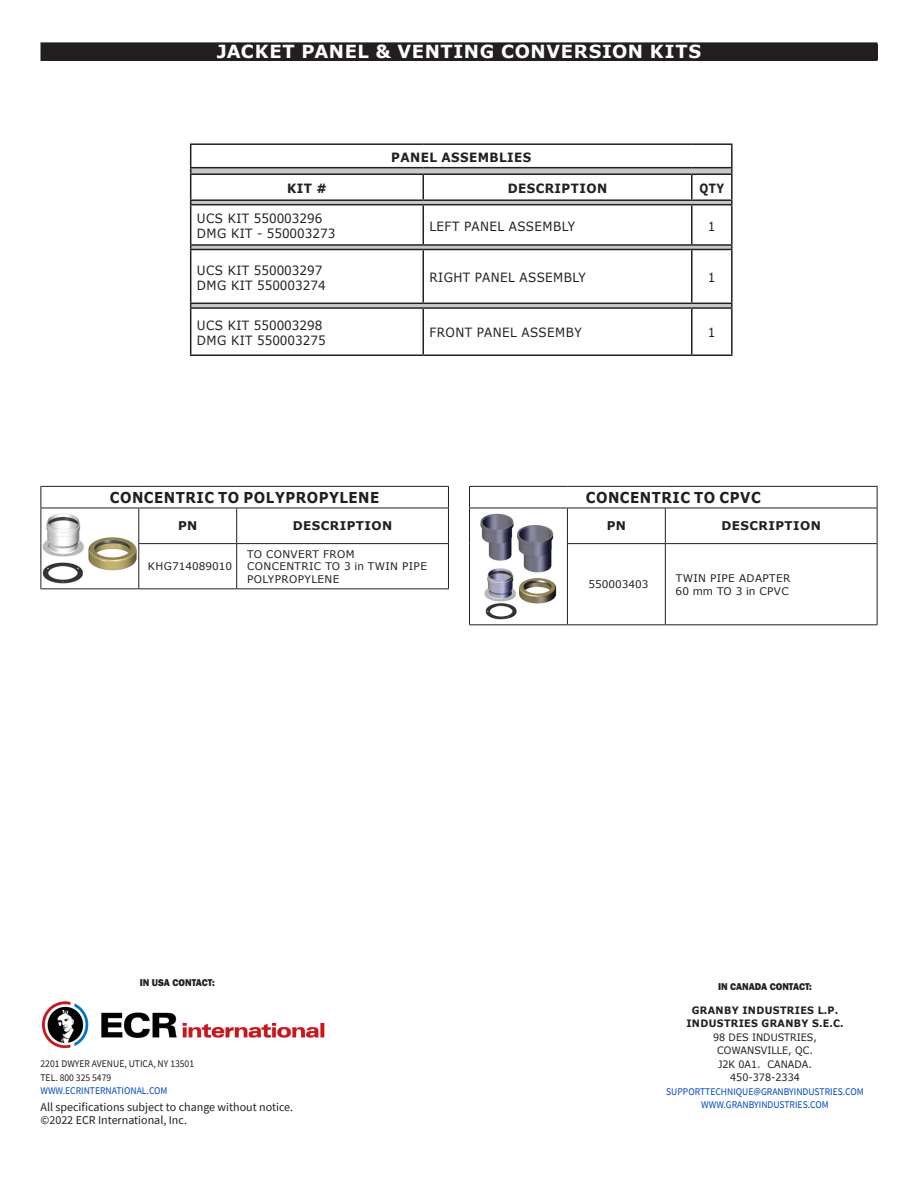
<style>
.page{position:relative;width:918px;height:1188px;background:#fff}
.page>*{position:absolute;margin:0;border:0;box-sizing:border-box;transform-origin:0 0}
.Common_Page_Header{font:700 18px "Verdana";letter-spacing:.035em;color:#fff}
.Kit_Header{font:700 15px "Verdana";letter-spacing:.035em;color:#231f20;scale:.9 1}
.t1{font:12.75px "Verdana";color:#231f20;scale:.94 1}
.t2{font:12.75px "Verdana";letter-spacing:.03em;color:#231f20;scale:.94 1}
.t3{font:700 12.75px "Verdana";letter-spacing:.035em;color:#231f20;scale:.94 1}
.t4{font:700 12.75px "Verdana";letter-spacing:.035em;color:#231f20;scale:.82 1}
.t5{font:12px "Source Sans Pro";color:#231f20}
.Kit_Table_Column_Hea{font:700 12px "Verdana";letter-spacing:.035em;color:#231f20}
.Table_PN_Des{font:10.5px/12.6px "Verdana";letter-spacing:.035em;color:#231f20}
.Table_PN_Des-2{font:10.5px "Verdana";color:#231f20}
.Table_PN_Des-3{font:10.5px "Verdana";letter-spacing:.01em;color:#231f20}
.t6{font:10.2px/13.5px "Source Sans Pro";color:#0047bf;scale:.94 1}
.t7{font:10.2px "MS Reference Sans Serif";color:#231f20;scale:.94 1}
.t8{font:700 10.2px "Verdana";letter-spacing:.035em;color:#231f20;scale:.94 1}
.t9{font:10.2px "Source Sans Pro";color:#231f20;scale:.94 1}
.t10{font:800 10.2px "Franklin Gothic";color:#231f20;scale:.94 1}
.s1{color:#231f20}
</style>
<div class="page">
<div style="left:41px;top:44px;width:836px;height:16px;background:#231f20"></div>
<div style="left:40px;top:42px;width:838px;height:19px;border:1px solid #231f20"></div>
<hr style="left:40px;top:486px;width:99px;height:1px;background:#231f20">
<svg style="left:40px;top:487px;width:1px;height:21px"></svg>
<hr style="left:139px;top:486px;width:98px;height:1px;background:#231f20">
<hr style="left:237px;top:486px;width:212px;height:1px;background:#231f20">
<svg style="left:448px;top:487px;width:1px;height:21px"></svg>
<hr style="left:40px;top:508px;width:99px;height:1px;background:#231f20">
<hr style="left:40px;top:508px;width:1px;height:36px;background:#231f20">
<hr style="left:139px;top:508px;width:98px;height:1px;background:#231f20">
<hr style="left:138px;top:508px;width:1px;height:35px;background:#231f20">
<hr style="left:237px;top:508px;width:212px;height:1px;background:#231f20">
<hr style="left:236px;top:508px;width:1px;height:35px;background:#231f20">
<hr style="left:448px;top:508px;width:1px;height:35px;background:#231f20">
<hr style="left:40px;top:544px;width:1px;height:44px;background:#231f20">
<hr style="left:138px;top:543px;width:99px;height:1px;background:#231f20">
<hr style="left:138px;top:544px;width:1px;height:44px;background:#231f20">
<hr style="left:237px;top:543px;width:212px;height:1px;background:#231f20">
<hr style="left:236px;top:544px;width:1px;height:44px;background:#231f20">
<hr style="left:448px;top:544px;width:1px;height:44px;background:#231f20">
<hr style="left:40px;top:588px;width:99px;height:1px;background:#231f20">
<hr style="left:139px;top:588px;width:98px;height:1px;background:#231f20">
<hr style="left:237px;top:588px;width:212px;height:1px;background:#231f20">
<img style="left:43px;top:514px;width:94px;height:70px">
<hr style="left:469px;top:486px;width:98px;height:1px;background:#231f20">
<svg style="left:469px;top:487px;width:1px;height:21px"></svg>
<hr style="left:567px;top:486px;width:98px;height:1px;background:#231f20">
<hr style="left:665px;top:486px;width:213px;height:1px;background:#231f20">
<svg style="left:877px;top:487px;width:1px;height:21px"></svg>
<hr style="left:469px;top:508px;width:98px;height:1px;background:#231f20">
<hr style="left:469px;top:508px;width:1px;height:36px;background:#231f20">
<hr style="left:567px;top:508px;width:98px;height:1px;background:#231f20">
<hr style="left:567px;top:508px;width:1px;height:35px;background:#231f20">
<hr style="left:665px;top:508px;width:213px;height:1px;background:#231f20">
<hr style="left:665px;top:508px;width:1px;height:35px;background:#231f20">
<hr style="left:877px;top:508px;width:1px;height:35px;background:#231f20">
<hr style="left:469px;top:544px;width:1px;height:80px;background:#231f20">
<hr style="left:567px;top:543px;width:98px;height:1px;background:#231f20">
<hr style="left:567px;top:544px;width:1px;height:80px;background:#231f20">
<hr style="left:665px;top:543px;width:213px;height:1px;background:#231f20">
<hr style="left:665px;top:544px;width:1px;height:80px;background:#231f20">
<hr style="left:877px;top:544px;width:1px;height:80px;background:#231f20">
<hr style="left:469px;top:624px;width:98px;height:1px;background:#231f20">
<hr style="left:567px;top:624px;width:98px;height:1px;background:#231f20">
<hr style="left:665px;top:624px;width:213px;height:1px;background:#231f20">
<img style="left:481px;top:514px;width:75px;height:106px">
<svg style="left:191px;top:168px;width:540px;height:139px"></svg>
<hr style="left:731px;top:145px;width:2px;height:22px;background:#231f20">
<svg style="left:423px;top:175px;width:1px;height:24px"></svg>
<hr style="left:691px;top:175px;width:2px;height:24px;background:#231f20">
<hr style="left:731px;top:175px;width:2px;height:24px;background:#231f20">
<hr style="left:190px;top:199px;width:233px;height:2px;background:#231f20">
<svg style="left:190px;top:145px;width:1px;height:59px"></svg>
<hr style="left:423px;top:199px;width:269px;height:2px;background:#231f20">
<hr style="left:692px;top:199px;width:41px;height:2px;background:#231f20">
<hr style="left:190px;top:204px;width:233px;height:1px;background:#231f20">
<hr style="left:190px;top:205px;width:1px;height:39px;background:#231f20">
<hr style="left:423px;top:204px;width:269px;height:1px;background:#231f20">
<hr style="left:423px;top:205px;width:1px;height:39px;background:#231f20">
<hr style="left:692px;top:204px;width:41px;height:1px;background:#231f20">
<hr style="left:691px;top:205px;width:2px;height:39px;background:#231f20">
<hr style="left:731px;top:205px;width:2px;height:39px;background:#231f20">
<hr style="left:190px;top:244px;width:233px;height:2px;background:#231f20">
<hr style="left:423px;top:244px;width:269px;height:2px;background:#231f20">
<hr style="left:692px;top:244px;width:41px;height:2px;background:#231f20">
<hr style="left:190px;top:249px;width:233px;height:1px;background:#231f20">
<hr style="left:190px;top:250px;width:1px;height:53px;background:#231f20">
<hr style="left:423px;top:249px;width:269px;height:1px;background:#231f20">
<hr style="left:423px;top:250px;width:1px;height:53px;background:#231f20">
<hr style="left:692px;top:249px;width:41px;height:1px;background:#231f20">
<hr style="left:691px;top:250px;width:2px;height:53px;background:#231f20">
<hr style="left:731px;top:250px;width:2px;height:53px;background:#231f20">
<hr style="left:190px;top:303px;width:233px;height:1px;background:#231f20">
<hr style="left:423px;top:303px;width:269px;height:1px;background:#231f20">
<hr style="left:692px;top:303px;width:41px;height:1px;background:#231f20">
<hr style="left:190px;top:307px;width:233px;height:2px;background:#231f20">
<hr style="left:190px;top:309px;width:1px;height:45px;background:#231f20">
<hr style="left:423px;top:307px;width:269px;height:2px;background:#231f20">
<hr style="left:423px;top:309px;width:1px;height:45px;background:#231f20">
<hr style="left:692px;top:307px;width:41px;height:2px;background:#231f20">
<hr style="left:691px;top:309px;width:2px;height:45px;background:#231f20">
<hr style="left:731px;top:309px;width:2px;height:45px;background:#231f20">
<hr style="left:190px;top:354px;width:233px;height:2px;background:#231f20">
<hr style="left:423px;top:354px;width:269px;height:2px;background:#231f20">
<hr style="left:692px;top:354px;width:41px;height:2px;background:#231f20">
<hr style="left:190px;top:143px;width:233px;height:2px;background:#231f20">
<hr style="left:423px;top:143px;width:269px;height:2px;background:#231f20">
<hr style="left:692px;top:143px;width:41px;height:2px;background:#231f20">
<hr style="left:190px;top:167px;width:233px;height:1px;background:#231f20">
<hr style="left:423px;top:167px;width:269px;height:1px;background:#231f20">
<hr style="left:692px;top:167px;width:41px;height:1px;background:#231f20">
<hr style="left:190px;top:173px;width:233px;height:2px;background:#231f20">
<hr style="left:423px;top:173px;width:269px;height:2px;background:#231f20">
<hr style="left:692px;top:173px;width:41px;height:2px;background:#231f20">
<img style="left:43px;top:1001px;width:282px;height:47px">
<p class="Common_Page_Header" style="left:217px;top:39px;width:486px">JACKET PANEL &amp; VENTING CONVERSION KITS</p>
<p class="t3" style="left:391px;top:148px;width:151px">PANEL ASSEMBLIES</p>
<p class="t3" style="left:287px;top:179px;width:44px">KIT #</p>
<p class="t3" style="left:508px;top:179px;width:107px">DESCRIPTION</p>
<p class="t4" style="left:700px;top:179px;width:31px">QTY</p>
<p class="t1" style="left:197px;top:210px;width:135px">UCS KIT 550003296</p>
<p class="t1" style="left:197px;top:225px;width:149px">DMG KIT - 550003273</p>
<p class="t2" style="left:429px;top:217px;width:157px">LEFT PANEL ASSEMBLY</p>
<p class="t2" style="left:708px;top:217px;width:10px">1</p>
<p class="t1" style="left:197px;top:261px;width:135px">UCS KIT 550003297</p>
<p class="t1" style="left:197px;top:276px;width:139px">DMG KIT 550003274</p>
<p class="t1" style="left:197px;top:316px;width:135px">UCS KIT 550003298</p>
<p class="t1" style="left:197px;top:331px;width:139px">DMG KIT 550003275</p>
<p class="t2" style="left:429px;top:269px;width:168px">RIGHT PANEL ASSEMBLY</p>
<p class="t2" style="left:708px;top:269px;width:10px">1</p>
<p class="t2" style="left:429px;top:324px;width:164px">FRONT PANEL ASSEMBY</p>
<p class="t2" style="left:708px;top:324px;width:10px">1</p>
<p class="Kit_Header" style="left:110px;top:487px;width:301px">CONCENTRIC TO POLYPROPYLENE</p>
<p class="Kit_Table_Column_Hea" style="left:178px;top:518px;width:21px">PN</p>
<p class="Kit_Table_Column_Hea" style="left:293px;top:518px;width:101px">DESCRIPTION</p>
<p class="Table_PN_Des-2" style="left:148px;top:559px;width:86px">KHG714089010</p>
<p class="Table_PN_Des" style="left:247px;top:547px;width:181px">TO CONVERT FROM<br>CONCENTRIC TO 3 in TWIN PIPE<br>POLYPROPYLENE</p>
<p class="t10" style="left:140px;top:976px;width:81px">IN USA CONTACT:</p>
<p class="t9" style="left:40px;top:1057px;width:165px">2201 DWYER AVENUE, UTICA, NY 13501</p>
<p class="t6" style="left:40px;top:1070px;width:137px"><span class="s1">TEL. 800 325 5479<br></span>WWW.ECRINTERNATIONAL.COM</p>
<p class="t5" style="left:40px;top:1099px;width:254px">All specifications subject to change without notice.</p>
<p class="t5" style="left:40px;top:1113px;width:148px">©2022 ECR International, Inc.</p>
<p class="Kit_Header" style="left:586px;top:487px;width:196px">CONCENTRIC TO CPVC</p>
<p class="Kit_Table_Column_Hea" style="left:607px;top:518px;width:21px">PN</p>
<p class="Kit_Table_Column_Hea" style="left:722px;top:518px;width:101px">DESCRIPTION</p>
<p class="Table_PN_Des-2" style="left:589px;top:577px;width:62px">550003403</p>
<p class="Table_PN_Des" style="left:676px;top:572px;width:116px">TWIN PIPE ADAPTER</p>
<p class="Table_PN_Des-3" style="left:676px;top:583px;width:115px">60 mm TO 3 in CPVC</p>
<p class="t10" style="left:718px;top:980px;width:101px">IN CANADA CONTACT:</p>
<p class="t8" style="left:692px;top:1003px;width:157px">GRANBY INDUSTRIES L.P.</p>
<p class="t8" style="left:686px;top:1016px;width:169px">INDUSTRIES GRANBY S.E.C.</p>
<p class="t7" style="left:713px;top:1030px;width:112px">98 DES INDUSTRIES,</p>
<p class="t7" style="left:717px;top:1044px;width:103px">COWANSVILLE, QC.</p>
<p class="t7" style="left:718px;top:1057px;width:101px">J2K 0A1. CANADA.</p>
<p class="t7" style="left:730px;top:1071px;width:76px">450-378-2334</p>
<p class="t6" style="left:666px;top:1084px;width:212px">SUPPORTTECHNIQUE@GRANBYINDUSTRIES.COM</p>
<p class="t6" style="left:701px;top:1098px;width:137px">WWW.GRANBYINDUSTRIES.COM</p>
</div>
